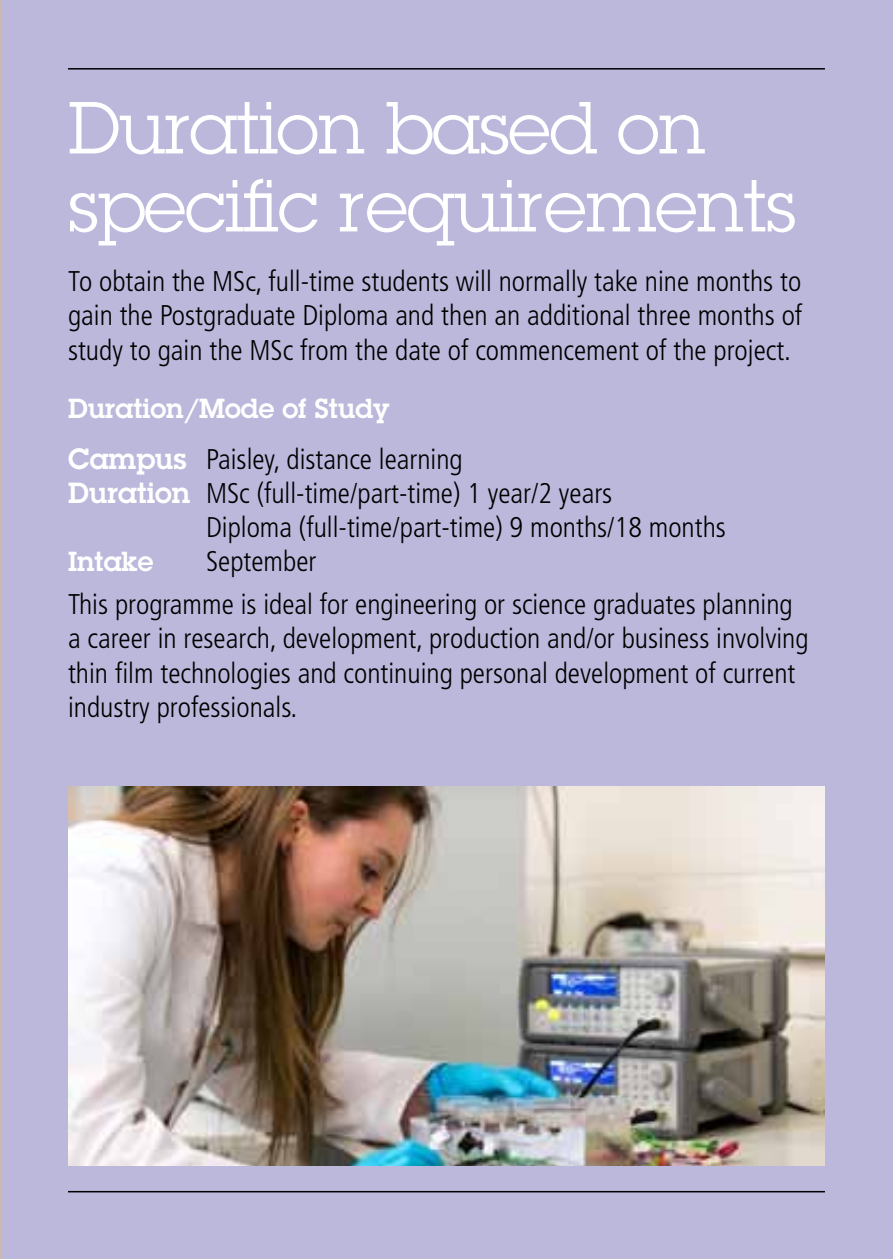
<style>
.page{position:relative;width:893px;height:1259px;background:#bbb8dc}
.page>*{position:absolute;margin:0;border:0;box-sizing:border-box;transform-origin:0 0}
.t1{font:72px/78px "Lubalin Graph";letter-spacing:-.01em;color:#fff}
.t2{font:300 condensed 28.5px/34.2px "Frutiger";color:#000}
.t3{font:600 27px "Lubalin Graph";color:#fff}
.s1{font-family:"Lubalin Graph";font-weight:600;font-stretch:normal;color:#fff}
</style>
<div class="page">
<hr style="left:68px;top:68px;width:757px;height:2px;background:#000">
<hr style="left:68px;top:1191px;width:757px;height:1px;background:#000">
<img style="left:68px;top:787px;width:757px;height:378px">
<h1 class="t1" style="left:68px;top:88px;width:729px">Duration based on specific requirements</h1>
<p class="t2" style="left:68px;top:265px;width:736px;text-align:justify">To obtain the MSc, full-time students will normally take nine months to gain the Postgraduate Diploma and then an additional three months of study to gain the MSc from the date of commencement of the project.</p>
<p class="t3" style="left:68px;top:390px;width:323px">Duration/Mode of Study</p>
<p class="t2" style="left:68px;top:442px;width:396px"><span class="s1">Campus</span> Paisley, distance learning</p>
<p class="t2" style="left:68px;top:476px;width:546px"><span class="s1">Duration</span> MSc (full-time/part-time) 1 year/2 years</p>
<p class="t2" style="left:206px;top:510px;width:521px">Diploma (full-time/part-time) 9 months/18 months</p>
<p class="t3" style="left:68px;top:544px;width:87px">Intake</p>
<p class="t2" style="left:68px;top:540px;width:726px;line-height:42.6px;text-indent:138px">September<br>This programme is ideal for engineering or science graduates planning</p>
<p class="t2" style="left:68px;top:622px;width:742px">a career in research, development, production and/or business involving thin film technologies and continuing personal development of current industry professionals.</p>
</div>
